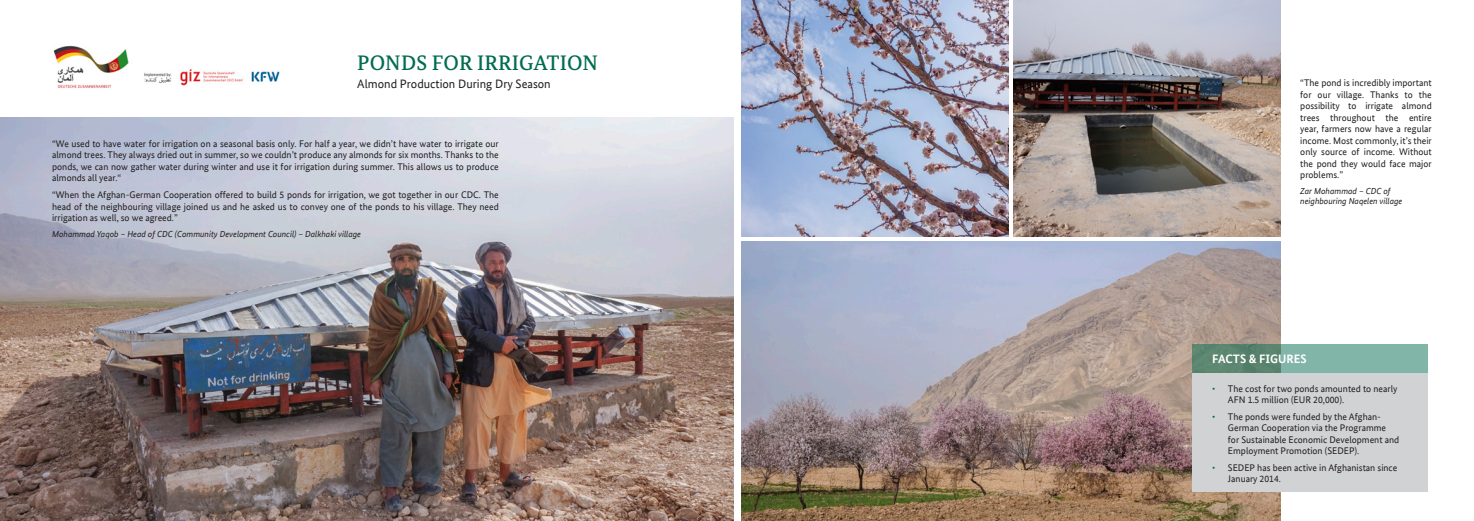
<style>
.page{position:relative;width:1474px;height:521px;background:#fff}
.page>*{position:absolute;margin:0;border:0;box-sizing:border-box;transform-origin:0 0}
.t1{font:500 21px "Bundes Serif";letter-spacing:.01em;color:#006c4f}
.t2{font:12.25px "Bundes Sans Office";color:#231f20}
.t3{font:700 12.25px "Bundes Sans Office";color:#fff}
.t4{font:9.62px/11.5px "Bundes Sans Office";color:#231f20;text-align:justify}
.t5{font:9.62px "Bundes Sans Office";color:#006c4f}
.t6{font:italic 8.75px/10.5px "Bundes Sans Office";color:#231f20}
</style>
<div class="page">
<img style="left:0;top:118px;width:733px;height:403px">
<img style="left:53px;top:45px;width:227px;height:44px">
<img style="left:742px;top:242px;width:538px;height:279px">
<img style="left:742px;top:0;width:266px;height:236px">
<img style="left:1013px;top:0;width:267px;height:236px">
<div style="left:1192px;top:373px;width:235px;height:119px;background:#d1d2d4"></div>
<svg style="left:1192px;top:344px;width:235px;height:28px;background:#71a291"></svg>
<p class="t1" style="left:357px;top:50px;width:242px">PONDS FOR IRRIGATION</p>
<p class="t2" style="left:357px;top:76px;width:195px">Almond Production During Dry Season</p>
<p class="t4" style="left:52px;top:138px;width:448px">“We used to have water for irrigation on a seasonal basis only. For half a year, we didn t’ have water to irrigate our almond trees. They always dried out in summer, so we couldn t’ produce any almonds for six months. Thanks to the ponds, we can now gather water during winter and use it for irrigation during summer. This allows us to produce almonds all year ”.</p>
<p class="t4" style="left:52px;top:189px;width:448px">“When the Afghan-German Cooperation offered to build 5 ponds for irrigation, we got together in our CDC. The head of the neighbouring village joined us and he asked us to convey one of the ponds to his village. They need irrigation as well, so we agreed “.</p>
<p class="t6" style="left:52px;top:228px;width:310px">Mohammad Yaqob – Head of CDC (Community Development Council) – Dalkhaki village</p>
<p class="t4" style="left:1300px;top:77px;width:133px;text-align:right">“The pond is incredibly important the</p>
<p class="t4" style="left:1300px;top:88px;width:13px">for</p>
<p class="t4" style="left:1336px;top:88px;width:29px">village.</p>
<p class="t4" style="left:1370px;top:88px;width:30px">Thanks</p>
<p class="t4" style="left:1404px;top:88px;width:10px">to</p>
<p class="t4" style="left:1317px;top:88px;width:15px">our</p>
<p class="t4" style="left:1300px;top:100px;width:41px">possibility</p>
<p class="t4" style="left:1348px;top:100px;width:10px">to</p>
<p class="t4" style="left:1365px;top:100px;width:29px">irrigate</p>
<p class="t4" style="left:1401px;top:100px;width:31px">almond</p>
<p class="t4" style="left:1330px;top:112px;width:46px">throughout</p>
<p class="t4" style="left:1385px;top:112px;width:14px">the</p>
<p class="t4" style="left:1408px;top:112px;width:24px">entire</p>
<p class="t4" style="left:1300px;top:112px;width:21px">trees</p>
<p class="t4" style="left:1300px;top:123px;width:133px">year, farmers now have a regular</p>
<p class="t4" style="left:1300px;top:135px;width:133px">income. Most commonly s’i t, their</p>
<p class="t4" style="left:1399px;top:146px;width:34px">Without</p>
<p class="t4" style="left:1351px;top:146px;width:10px">of</p>
<p class="t4" style="left:1300px;top:146px;width:133px;text-align:left">only source<br>the pond they would face major problems “.</p>
<p class="t6" style="left:1300px;top:186px;width:104px">Zar Mohammad – CDC of neighbouring Naqelen village</p>
<p class="t4" style="left:1363px;top:146px;width:32px">income.</p>
<p class="t3" style="left:1212px;top:352px;width:96px">FACTS &amp; FIGURES</p>
<p class="t5" style="left:1212px;top:383px;width:5px">•</p>
<p class="t5" style="left:1212px;top:411px;width:5px">•</p>
<p class="t5" style="left:1212px;top:462px;width:5px">•</p>
<p class="t4" style="left:1227px;top:382px;width:171px">The cost for two ponds amounted to nearly</p>
<p class="t4" style="left:1227px;top:394px;width:118px">AFN 1.5 million (EUR 20,000 .(</p>
<p class="t4" style="left:1227px;top:422px;width:160px">German Cooperation via the Programme</p>
<p class="t4" style="left:1227px;top:410px;width:155px">The ponds were funded by the Afghan-</p>
<p class="t4" style="left:1227px;top:434px;width:173px">for Sustainable Economic Development and<br>Employment Promotion (SEDEP .(</p>
<p class="t4" style="left:1227px;top:462px;width:171px">SEDEP has been active in Afghanistan since</p>
<p class="t4" style="left:1227px;top:473px;width:54px">January 2014.</p>
</div>
